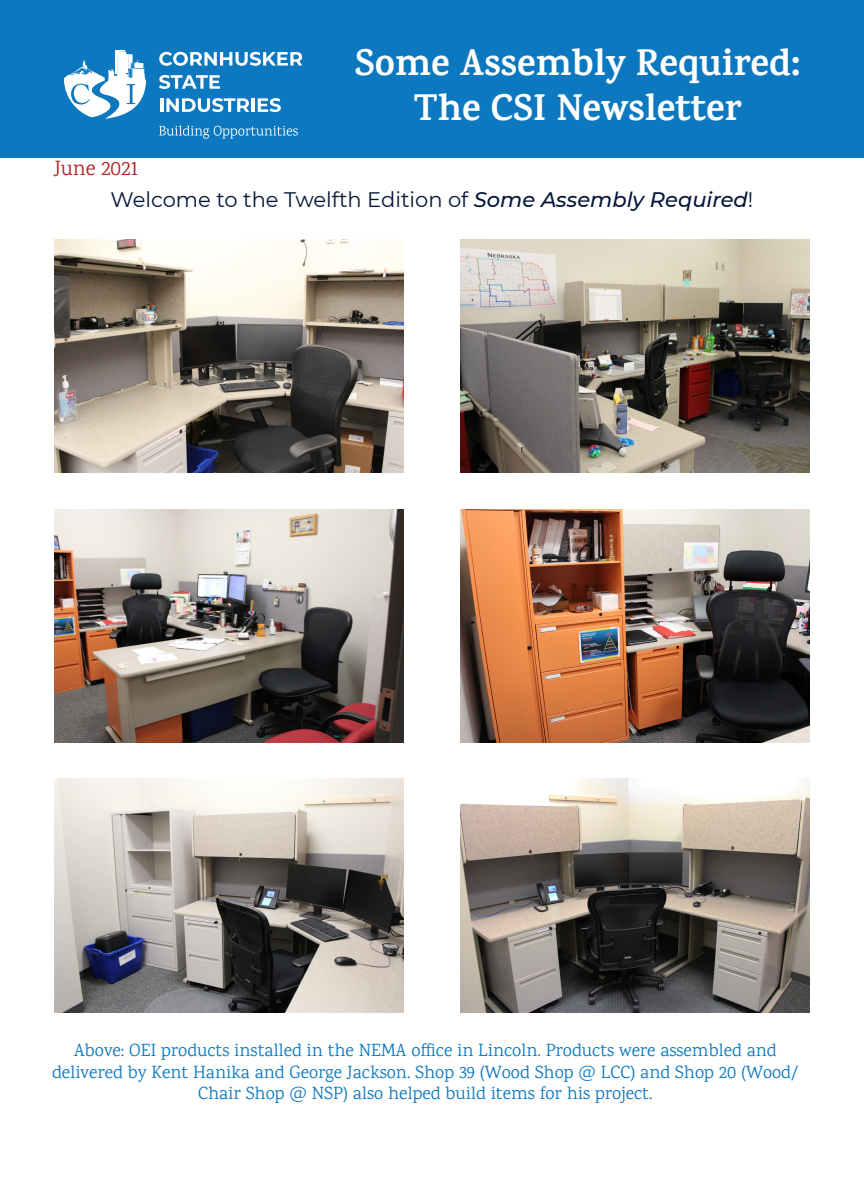
<style>
.page{position:relative;width:864px;height:1188px;background:#fff}
.page>*{position:absolute;margin:0;border:0;box-sizing:border-box;transform-origin:0 0}
.t1{font:700 37.5px "Karma";color:#fff}
.t2{font:21px "Montserrat";color:#041737}
.t3{font:21px "Karma";color:#b12023}
.t4{font:18px/21.6px "Karma";color:#0c78bf;text-align:center}
.s1{font-weight:500;font-style:italic}
</style>
<div class="page">
<div style="left:0;top:0;width:864px;height:157px;background:#0c78bf"></div>
<svg style="left:64px;top:50px;width:82px;height:69px"></svg>
<svg style="left:159px;top:126px;width:139px;height:13px"></svg>
<svg style="left:159px;top:52px;width:143px;height:14px"></svg>
<svg style="left:159px;top:75px;width:61px;height:14px"></svg>
<hr style="left:160px;top:98px;width:3px;height:14px;background:#fff">
<svg style="left:166px;top:98px;width:83px;height:14px"></svg>
<hr style="left:251px;top:98px;width:4px;height:14px;background:#fff">
<svg style="left:258px;top:98px;width:23px;height:14px"></svg>
<img style="left:54px;top:240px;width:350px;height:233px">
<img style="left:460px;top:240px;width:350px;height:233px">
<img style="left:54px;top:509px;width:350px;height:233px">
<img style="left:460px;top:509px;width:350px;height:233px">
<img style="left:54px;top:779px;width:350px;height:233px">
<img style="left:460px;top:779px;width:350px;height:233px">
<p class="t3" style="left:54px;top:156px;width:86px">June 2021</p>
<p class="t1" style="left:355px;top:40px;width:447px">Some Assembly Required:</p>
<p class="t1" style="left:414px;top:85px;width:329px">The CSI Newsletter</p>
<p class="t2" style="left:111px;top:185px;width:644px">Welcome to the Twelfth Edition of <span class="s1">Some Assembly Required</span>!</p>
<p class="t4" style="left:52px;top:1039px;width:748px">Above: OEI products installed in the NEMA office in Lincoln. Products were assembled and delivered by Kent Hanika and George Jackson. Shop 39 (Wood Shop @ LCC) and Shop 20 (Wood/<br>Chair Shop @ NSP) also helped build items for his project.</p>
</div>
